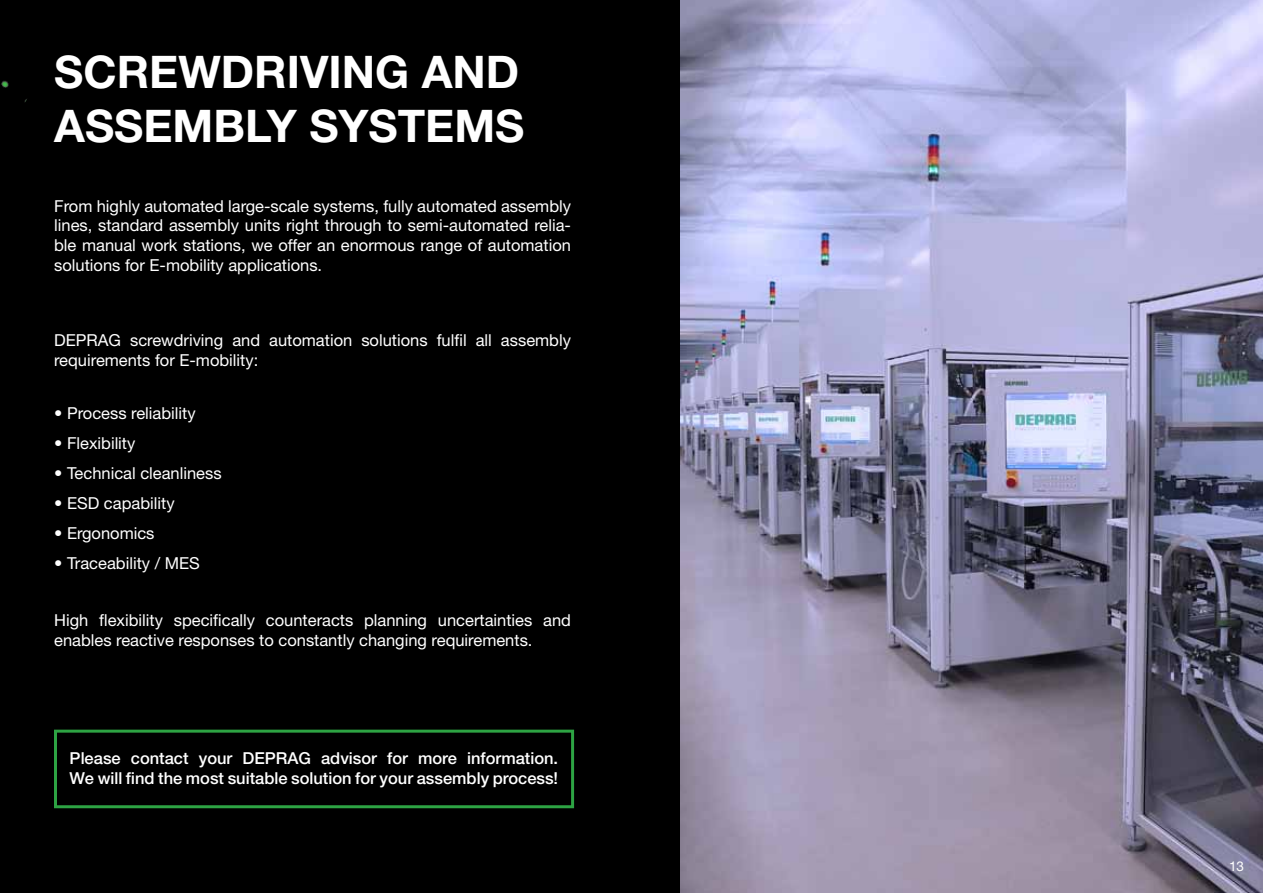
<style>
.page{position:relative;width:1263px;height:893px;background:#000}
.page>*{position:absolute;margin:0;border:0;box-sizing:border-box;transform-origin:0 0}
.t1{font:700 45px/54px "Helvetica Neue LT Std";color:#fff}
.t2{font:16.5px/19.8px "Helvetica Neue LT Std";color:#fff}
.t3{font:500 16.5px/19.8px "Helvetica Neue LT Std";color:#fff}
.t4{font:13.5px "Helvetica Neue LT Std";color:#fff}
</style>
<div class="page">
<img style="left:680px;top:0;width:583px;height:893px">
<img style="left:1px;top:81px;width:26px;height:21px">
<div style="left:54px;top:730px;width:520px;height:78px;border:3px solid #2da343"></div>
<h1 class="t1" style="left:54px;top:44px;width:466px">sCREWDRIVING AND<br>ASSEMBLY</h1>
<h1 class="t1" style="left:309px;top:98px;width:217px">SYSTEMS</h1>
<p class="t2" style="left:54px;top:196px;width:518px;text-align:justify">From highly automated large-scale systems, fully automated assembly lines, standard assembly units right through to semi-automated relia&shy;ble manual work stations, we offer an enormous range of automation solutions for E-mobility applications.</p>
<p class="t2" style="left:54px;top:330px;width:518px">DEPRAG screwdriving and automation solutions fulfil all assembly requirements for E-mobility:</p>
<p class="t2" style="left:54px;top:403px;width:143px">• Process reliability</p>
<p class="t2" style="left:54px;top:433px;width:83px">• Flexibility</p>
<p class="t2" style="left:54px;top:463px;width:169px">• Technical cleanliness</p>
<p class="t2" style="left:54px;top:493px;width:122px">• ESD capability</p>
<p class="t2" style="left:54px;top:523px;width:102px">• Ergonomics</p>
<p class="t2" style="left:54px;top:553px;width:147px">• Traceability / MES</p>
<p class="t2" style="left:54px;top:610px;width:518px">High flexibility specifically counteracts planning uncertainties and enables reactive responses to constantly changing requirements.</p>
<p class="t3" style="left:70px;top:748px;width:490px">Please contact your DEPRAG advisor for more information.<br>We will find the most suitable solution for your assembly process!</p>
<p class="t4" style="left:1229px;top:859px;width:17px">13</p>
</div>
